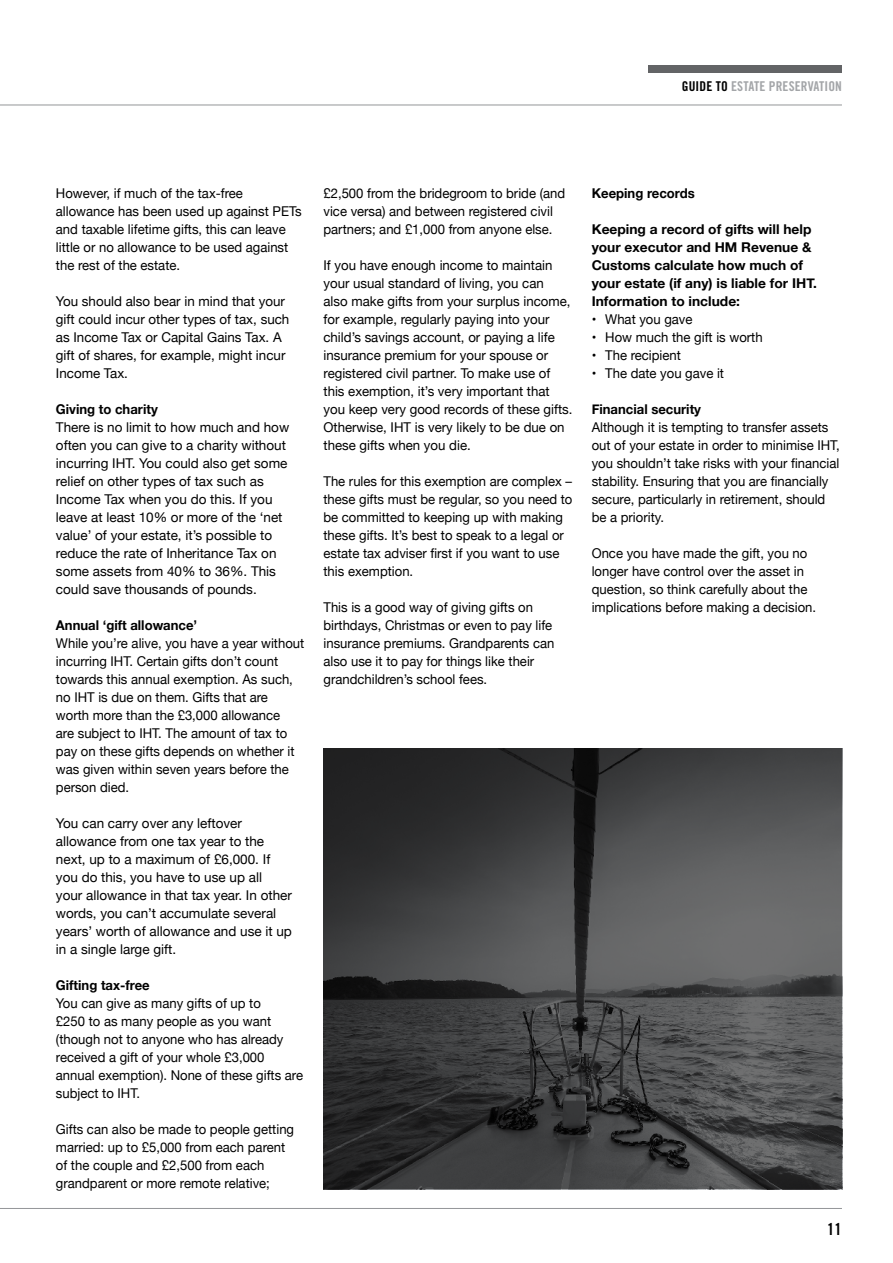
<style>
.page{position:relative;width:893px;height:1263px;background:#fff}
.page>*{position:absolute;margin:0;border:0;box-sizing:border-box;transform-origin:0 0}
.t1{font:16.5px "Trade Gothic Bold Cond Twenty";color:#000}
.t2{font:13.5px/18px "Helvetica Neue";color:#000}
.t3{font:700 13.5px/18px "Helvetica Neue";color:#000}
.t4{font:13.5px "Trade Gothic Bold Cond Twenty";letter-spacing:.01em;color:#a3a5a8}
.s1{color:#000}
</style>
<div class="page">
<hr style="left:0;top:1208px;width:842px;height:1px;background:#939598">
<hr style="left:0;top:105px;width:842px;height:1px;background:#939598">
<div style="left:648px;top:65px;width:194px;height:8px;background:#636466"></div>
<svg style="left:324px;top:748px;width:518px;height:441px;background:#434445"></svg>
<p class="t4" style="left:682px;top:78px;width:162px"><span class="s1">GUIDE TO</span> ESTATE PRESERVATION</p>
<p class="t2" style="left:56px;top:184px;width:247px">However, if much of the tax-free allowance has been used up against PETs and taxable lifetime gifts, this can leave little or no allowance to be used against the rest of the estate.</p>
<p class="t2" style="left:56px;top:292px;width:235px">You should also bear in mind that your gift could incur other types of tax, such as Income Tax or Capital Gains Tax. A gift of shares, for example, might incur<br>Income Tax.</p>
<p class="t3" style="left:56px;top:400px;width:103px">Giving to charity</p>
<p class="t2" style="left:56px;top:418px;width:235px">There is no limit to how much and how often you can give to a charity without incurring IHT. You could also get some relief on other types of tax such as Income Tax when you do this. If you leave at least 10% or more of the ‘net value’ of your estate, it’s possible to reduce the rate of Inheritance Tax on some assets from 40% to 36%. This could save thousands of pounds.</p>
<p class="t3" style="left:56px;top:616px;width:143px">Annual ‘gift allowance’</p>
<p class="t2" style="left:56px;top:634px;width:250px">While you’re alive, you have a year without incurring IHT. Certain gifts don’t count towards this annual exemption. As such, no IHT is due on them. Gifts that are worth more than the £3,000 allowance<br>are subject to IHT. The amount of tax to pay on these gifts depends on whether it was given within seven years before the person died.</p>
<p class="t2" style="left:56px;top:814px;width:238px">You can carry over any leftover allowance from one tax year to the next, up to a maximum of £6,000. If you do this, you have to use up all<br>your allowance in that tax year. In other words, you can’t accumulate several years’ worth of allowance and use it up in a single large gift.</p>
<p class="t3" style="left:56px;top:976px;width:95px">Gifting tax-free</p>
<p class="t2" style="left:56px;top:994px;width:249px">You can give as many gifts of up to<br>£250 to as many people as you want (though not to anyone who has already received a gift of your whole £3,000 annual exemption). None of these gifts are subject to IHT.</p>
<p class="t2" style="left:56px;top:1120px;width:240px">Gifts can also be made to people getting married: up to £5,000 from each parent of the couple and £2,500 from each grandparent or more remote relative;</p>
<p class="t2" style="left:323px;top:184px;width:243px">£2,500 from the bridegroom to bride (and vice versa) and between registered civil partners; and £1,000 from anyone else.</p>
<p class="t2" style="left:323px;top:256px;width:250px">If you have enough income to maintain your usual standard of living, you can<br>also make gifts from your surplus income, for example, regularly paying into your child’s savings account, or paying a life insurance premium for your spouse or registered civil partner. To make use of this exemption, it’s very important that you keep very good records of these gifts.<br>Otherwise, IHT is very likely to be due on these gifts when you die.</p>
<p class="t2" style="left:323px;top:472px;width:250px">The rules for this exemption are complex – these gifts must be regular, so you need to be committed to keeping up with making these gifts. It’s best to speak to a legal or estate tax adviser first if you want to use this exemption.</p>
<p class="t2" style="left:323px;top:598px;width:232px">This is a good way of giving gifts on birthdays, Christmas or even to pay life insurance premiums. Grandparents can also use it to pay for things like their grandchildren’s school fees.</p>
<p class="t3" style="left:592px;top:184px;width:105px">Keeping records</p>
<p class="t3" style="left:592px;top:220px;width:227px">Keeping a record of gifts will help your executor and HM Revenue &amp;<br>Customs calculate how much of your estate (if any) is liable for IHT.<br>Information to include:</p>
<p class="t2" style="left:592px;top:310px;width:102px">• What you gave</p>
<p class="t2" style="left:592px;top:328px;width:172px">• How much the gift is worth</p>
<p class="t2" style="left:592px;top:346px;width:91px">• The recipient</p>
<p class="t2" style="left:592px;top:364px;width:134px">• The date you gave it</p>
<p class="t3" style="left:592px;top:400px;width:111px">Financial security</p>
<p class="t2" style="left:592px;top:418px;width:250px">Although it is tempting to transfer assets out of your estate in order to minimise IHT, you shouldn’t take risks with your financial stability. Ensuring that you are financially secure, particularly in retirement, should be a priority.</p>
<p class="t2" style="left:592px;top:544px;width:226px">Once you have made the gift, you no longer have control over the asset in question, so think carefully about the implications before making a decision.</p>
<p class="t1" style="left:827px;top:1219px;width:16px">11</p>
</div>
